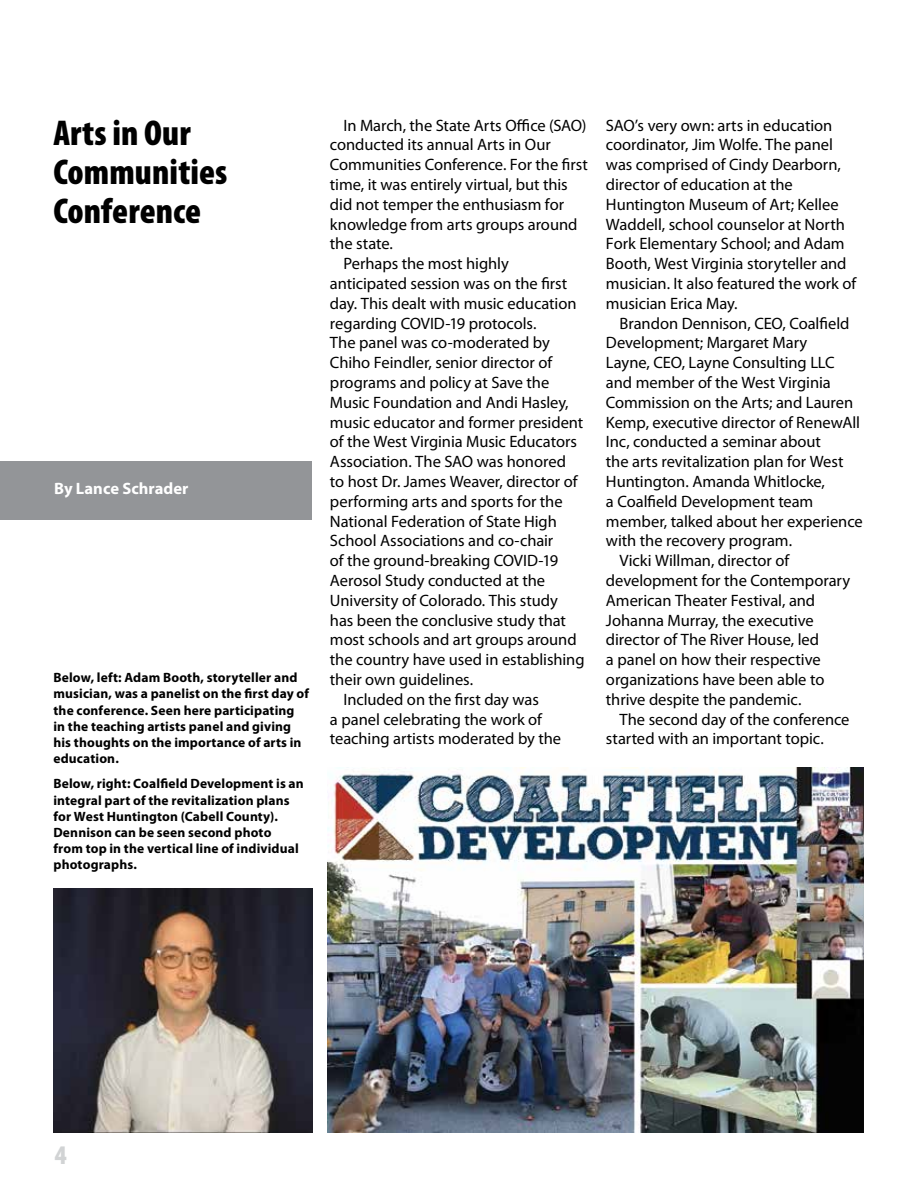
<style>
.page{position:relative;width:918px;height:1188px;background:#fff}
.page>*{position:absolute;margin:0;border:0;box-sizing:border-box;transform-origin:0 0}
.t1{font:900 condensed 36px/39px "Myriad Pro";color:#000}
.t2{font:900 condensed 27px "Myriad Pro";color:#d1d3d4}
.t3{font:16.5px/19.8px "Myriad Pro";letter-spacing:-.005em;color:#000}
.t4{font:700 16.5px "Myriad Pro";color:#fff}
.t5{font:700 13.5px/16.2px "Myriad Pro";letter-spacing:.01em;color:#000}
</style>
<div class="page">
<div style="left:0;top:461px;width:312px;height:59px;background:#939598"></div>
<img style="left:53px;top:888px;width:259px;height:245px">
<img style="left:328px;top:767px;width:536px;height:366px">
<h1 class="t1" style="left:53px;top:113px;width:175px">Arts in Our<br>Communities<br>Conference</h1>
<p class="t4" style="left:54px;top:478px;width:136px">By Lance Schrader</p>
<p class="t5" style="left:53px;top:669px;width:257px">Below, left: Adam Booth, storyteller and musician, was a panelist on the first day of the conference. Seen here participating in the teaching artists panel and giving his thoughts on the importance of arts in education.</p>
<p class="t5" style="left:53px;top:775px;width:252px">Below, right: Coalfield Development is an integral part of the revitalization plans for West Huntington (Cabell County).<br>Dennison can be seen second photo from top in the vertical line of individual photographs.</p>
<p class="t3" style="left:343px;top:115px;width:245px">In March, the State Arts Office (SAO)</p>
<p class="t3" style="left:330px;top:135px;width:222px">conducted its annual Arts in Our</p>
<p class="t3" style="left:330px;top:155px;width:259px">Communities Conference. For the first</p>
<p class="t3" style="left:330px;top:174px;width:239px">time, it was entirely virtual, but this</p>
<p class="t3" style="left:330px;top:194px;width:236px">did not temper the enthusiasm for</p>
<p class="t3" style="left:330px;top:214px;width:249px">knowledge from arts groups around</p>
<p class="t3" style="left:330px;top:234px;width:64px">the state.</p>
<p class="t3" style="left:343px;top:254px;width:167px">Perhaps the most highly</p>
<p class="t3" style="left:330px;top:273px;width:239px">anticipated session was on the first</p>
<p class="t3" style="left:330px;top:293px;width:248px">day. This dealt with music education</p>
<p class="t3" style="left:330px;top:313px;width:208px">regarding COVID-19 protocols.</p>
<p class="t3" style="left:330px;top:333px;width:221px">The panel was co-moderated by</p>
<p class="t3" style="left:330px;top:353px;width:224px">Chiho Feindler, senior director of</p>
<p class="t3" style="left:330px;top:372px;width:221px">programs and policy at Save the</p>
<p class="t3" style="left:330px;top:392px;width:240px">Music Foundation and Andi Hasley,</p>
<p class="t3" style="left:330px;top:412px;width:255px">music educator and former president</p>
<p class="t3" style="left:330px;top:432px;width:249px">of the West Virginia Music Educators</p>
<p class="t3" style="left:330px;top:452px;width:238px">Association. The SAO was honored</p>
<p class="t3" style="left:330px;top:471px;width:249px">to host Dr. James Weaver, director of</p>
<p class="t3" style="left:330px;top:491px;width:234px">performing arts and sports for the</p>
<p class="t3" style="left:330px;top:511px;width:228px">National Federation of State High</p>
<p class="t3" style="left:330px;top:531px;width:225px">School Associations and co-chair</p>
<p class="t3" style="left:330px;top:551px;width:230px">of the ground-breaking COVID-19</p>
<p class="t3" style="left:330px;top:570px;width:217px">Aerosol Study conducted at the</p>
<p class="t3" style="left:330px;top:590px;width:230px">University of Colorado. This study</p>
<p class="t3" style="left:330px;top:610px;width:237px">has been the conclusive study that</p>
<p class="t3" style="left:330px;top:630px;width:248px">most schools and art groups around</p>
<p class="t3" style="left:330px;top:650px;width:256px">the country have used in establishing</p>
<p class="t3" style="left:330px;top:669px;width:145px">their own guidelines.</p>
<p class="t3" style="left:343px;top:689px;width:197px">Included on the first day was</p>
<p class="t3" style="left:330px;top:709px;width:214px">a panel celebrating the work of</p>
<p class="t3" style="left:330px;top:729px;width:233px">teaching artists moderated by the</p>
<p class="t3" style="left:606px;top:115px;width:252px">SAO’s very own: arts in education coordinator, Jim Wolfe. The panel was comprised of Cindy Dearborn, director of education at the<br>Huntington Museum of Art; Kellee<br>Waddell, school counselor at North<br>Fork Elementary School; and Adam<br>Booth, West Virginia storyteller and musician. It also featured the work of musician Erica May.</p>
<p class="t3" style="left:619px;top:313px;width:232px">Brandon Dennison, CEO, Coalfield</p>
<p class="t3" style="left:606px;top:333px;width:203px">Development; Margaret Mary</p>
<p class="t3" style="left:606px;top:353px;width:230px">Layne, CEO, Layne Consulting LLC</p>
<p class="t3" style="left:606px;top:372px;width:226px">and member of the West Virginia</p>
<p class="t3" style="left:606px;top:392px;width:249px">Commission on the Arts; and Lauren</p>
<p class="t3" style="left:606px;top:412px;width:256px">Kemp, executive director of RenewAll</p>
<p class="t3" style="left:606px;top:432px;width:217px">Inc, conducted a seminar about</p>
<p class="t3" style="left:606px;top:452px;width:239px">the arts revitalization plan for West</p>
<p class="t3" style="left:606px;top:471px;width:221px">Huntington. Amanda Whitlocke,</p>
<p class="t3" style="left:606px;top:491px;width:209px">a Coalfield Development team</p>
<p class="t3" style="left:606px;top:511px;width:258px">member, talked about her experience</p>
<p class="t3" style="left:606px;top:531px;width:188px">with the recovery program.</p>
<p class="t3" style="left:619px;top:551px;width:171px">Vicki Willman, director of</p>
<p class="t3" style="left:606px;top:570px;width:246px">development for the Contemporary</p>
<p class="t3" style="left:606px;top:590px;width:211px">American Theater Festival, and</p>
<p class="t3" style="left:606px;top:610px;width:209px">Johanna Murray, the executive</p>
<p class="t3" style="left:606px;top:630px;width:215px">director of The River House, led</p>
<p class="t3" style="left:606px;top:650px;width:216px">a panel on how their respective</p>
<p class="t3" style="left:606px;top:669px;width:220px">organizations have been able to</p>
<p class="t3" style="left:606px;top:689px;width:197px">thrive despite the pandemic.</p>
<p class="t3" style="left:619px;top:709px;width:232px">The second day of the conference</p>
<p class="t3" style="left:606px;top:729px;width:219px">started with an important topic.</p>
<h2 class="t2" style="left:55px;top:1137px;width:13px">4</h2>
</div>
